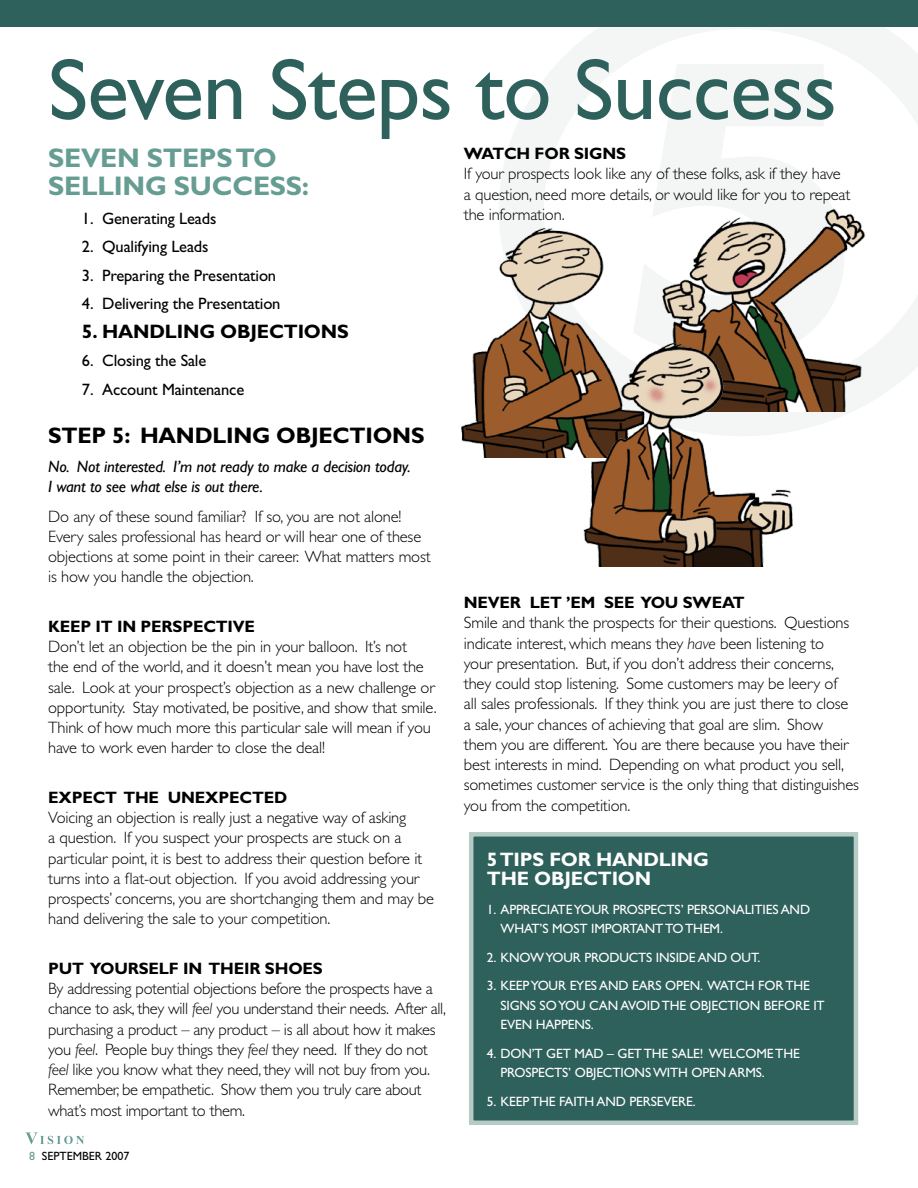
<style>
.page{position:relative;width:918px;height:1188px;background:#fff}
.page>*{position:absolute;margin:0;border:0;box-sizing:border-box;transform-origin:0 0}
.t1{font:87px "Gill Sans";letter-spacing:-.01em;color:#2f615c}
.t2{font:700 27px/28.5px "Gill Sans";letter-spacing:-.01em;color:#669d93}
.t3{font:700 22.5px "Gill Sans";letter-spacing:-.01em;color:#000}
.t4{font:700 19.5px/19.5px "Gill Sans";letter-spacing:-.01em;color:#fff}
.t5{font:700 19.5px "Gill Sans";letter-spacing:-.01em;color:#000}
.t6{font:300 16.5px/20.2px "Gill Sans";letter-spacing:-.01em;color:#000}
.t7{font:16.5px "Gill Sans";letter-spacing:-.01em;color:#000}
.t8{font:700 16.5px "Gill Sans";letter-spacing:-.01em;color:#000}
.t9{font:italic 16.5px/20.2px "Gill Sans";letter-spacing:-.01em;color:#000}
.t10{font:13.5px/19.5px "Gill Sans";letter-spacing:-.01em;color:#fff}
.t11{font:12px "Gill Sans";color:#000}
.s1{font-style:italic}
.s2{color:#669d93}
</style>
<div class="page">
<svg style="left:26px;top:1132px;width:58px;height:12px"></svg>
<svg style="left:499px;top:27px;width:418px;height:403px"></svg>
<svg style="left:633px;top:64px;width:211px;height:269px;fill:#f4f6f5"></svg>
<div style="left:471px;top:834px;width:385px;height:289px;background:#2f615c"></div>
<div style="left:469px;top:832px;width:389px;height:293px;border:4px solid #b6cac6"></div>
<img style="left:461px;top:224px;width:184px;height:233px">
<img style="left:659px;top:198px;width:207px;height:214px">
<img style="left:581px;top:333px;width:216px;height:234px">
<div style="left:0;top:0;width:918px;height:27px;background:#2f615c"></div>
<h1 class="t1" style="left:48px;top:40px;width:790px">SEVEN STEPS TO SUCCESS</h1>
<h2 class="t2" style="left:48px;top:143px;width:263px">SEVEN STEPS TO<br>SELLING SUCCESS:</h2>
<p class="t7" style="left:82px;top:209px;width:136px">1. GENERATING LEADS</p>
<p class="t7" style="left:82px;top:237px;width:128px">2. QUALIFYING LEADS</p>
<p class="t7" style="left:82px;top:266px;width:196px">3. PREPARING THE PRESENTATION</p>
<p class="t7" style="left:82px;top:294px;width:200px">4. DELIVERING THE PRESENTATION</p>
<p class="t5" style="left:82px;top:320px;width:267px">5. HANDLING OBJECTIONS</p>
<p class="t7" style="left:82px;top:351px;width:126px">6. CLOSING THE SALE</p>
<p class="t7" style="left:82px;top:380px;width:164px">7. ACCOUNT MAINTENANCE</p>
<h3 class="t3" style="left:48px;top:422px;width:376px">STEP 5: HANDLING OBJECTIONS</h3>
<p class="t9" style="left:48px;top:457px;width:364px">No. Not interested. I’m not ready to make a decision today.<br>I want to see what else is out there.</p>
<p class="t6" style="left:48px;top:506px;width:384px">Do any of these sound familiar? If so, you are not alone!<br>Every sales professional has heard or will hear one of these objections at some point in their career. What matters most is how you handle the objection.</p>
<p class="t8" style="left:48px;top:617px;width:23px">KEEP</p>
<p class="t8" style="left:96px;top:617px;width:98px">IT IN PERSPECTIVE</p>
<p class="t6" style="left:48px;top:637px;width:390px">Don’t let an objection be the pin in your balloon. It’s not<br>the end of the world, and it doesn’t mean you have lost the sale. Look at your prospect’s objection as a new challenge or opportunity. Stay motivated, be positive, and show that smile.<br>Think of how much more this particular sale will mean if you have to work even harder to close the deal!</p>
<p class="t8" style="left:48px;top:788px;width:36px">EXPECT</p>
<p class="t8" style="left:123px;top:788px;width:58px">THE UNE</p>
<p class="t8" style="left:205px;top:788px;width:26px">XPECTED</p>
<p class="t6" style="left:48px;top:808px;width:387px">Voicing an objection is really just a negative way of asking<br>a question. If you suspect your prospects are stuck on a particular point, it is best to address their question before it turns into a flat-out objection. If you avoid addressing your prospects’ concerns, you are shortchanging them and may be hand delivering the sale to your competition.</p>
<p class="t8" style="left:48px;top:959px;width:13px">PUT</p>
<p class="t8" style="left:90px;top:959px;width:234px">YOU RSELF IN THEI R SHOES</p>
<p class="t6" style="left:48px;top:979px;width:399px">By addressing potential objections before the prospects have a chance to ask, they will <span class="s1">feel</span> you understand their needs. After all, purchasing a product – any product – is all about how it makes you <span class="s1">feel</span>. People buy things they <span class="s1">feel</span> they need. If they do not <span class="s1">feel</span> like you know what they need, they will not buy from you.<br>Remember, be empathetic. Show them you truly care about what’s most important to them.</p>
<p class="t8" style="left:464px;top:144px;width:31px">WATC</p>
<p class="t8" style="left:517px;top:144px;width:79px">H FOR SIGN</p>
<p class="t8" style="left:616px;top:144px;width:11px">S</p>
<p class="t6" style="left:464px;top:164px;width:388px">If your prospects look like any of these folks, ask if they have a question, need more details, or would like for you to repeat the information.</p>
<p class="t8" style="left:464px;top:593px;width:13px">NEVE</p>
<p class="t8" style="left:510px;top:593px;width:32px">R LET</p>
<p class="t8" style="left:566px;top:593px;width:157px">’EM SEE YOU SWEAT</p>
<p class="t6" style="left:464px;top:613px;width:397px">Smile and thank the prospects for their questions. Questions indicate interest, which means they <span class="s1">have</span> been listening to<br>your presentation. But, if you don’t address their concerns, they could stop listening. Some customers may be leery of<br>all sales professionals. If they think you are just there to close a sale, your chances of achieving that goal are slim. Show them you are different. You are there because you have their best interests in mind. Depending on what product you sell, sometimes customer service is the only thing that distinguishes you from the competition.</p>
<p class="t4" style="left:487px;top:849px;width:224px">5 TIPS FOR HANDLING<br>THE OBJECTION</p>
<p class="t10" style="left:487px;top:900px;width:17px">1.APPREC</p>
<p class="t10" style="left:547px;top:900px;width:99px">IATE YOUR PROSPECTS</p>
<p class="t10" style="left:681px;top:900px;width:14px">’ PERS</p>
<p class="t10" style="left:500px;top:900px;width:308px;text-indent:214px">ONALITIES AND<br>WHAT’S MOST IMPORTANT TO THEM.</p>
<p class="t10" style="left:487px;top:948px;width:151px">2. KNOW YOUR PRODUCTS</p>
<p class="t10" style="left:656px;top:948px;width:106px">INSIDE AND OUT.</p>
<p class="t10" style="left:487px;top:976px;width:154px">3. KEEP YOUR EYES AND EARS</p>
<p class="t10" style="left:665px;top:976px;width:53px">OPEN. WATC</p>
<p class="t10" style="left:487px;top:976px;width:336px;text-indent:258px">H FOR THE<br>SIGNS SO YOU CAN AVOID THE OBJECTION BEFORE IT<br>EVEN HAPPE</p>
<p class="t10" style="left:574px;top:1015px;width:21px">NS.</p>
<p class="t10" style="left:487px;top:1044px;width:69px">4. DON’T GET</p>
<p class="t10" style="left:574px;top:1044px;width:11px">MAD</p>
<p class="t10" style="left:607px;top:1044px;width:20px">– GET</p>
<p class="t10" style="left:644px;top:1044px;width:36px">THESALE</p>
<p class="t10" style="left:700px;top:1044px;width:20px">! WELC</p>
<p class="t10" style="left:745px;top:1044px;width:55px">OME THE</p>
<p class="t10" style="left:487px;top:1063px;width:11px">PR</p>
<p class="t10" style="left:514px;top:1063px;width:19px">OSPECTS</p>
<p class="t10" style="left:568px;top:1063px;width:170px">’ OBJECTIONS WITH OPEN ARMS</p>
<p class="t10" style="left:762px;top:1063px;width:4px">.</p>
<p class="t10" style="left:487px;top:1092px;width:151px">5.KEEP THE FAITH AND PERSE</p>
<p class="t10" style="left:664px;top:1092px;width:34px">VERE.</p>
<p class="t11" style="left:29px;top:1149px;width:102px"><span class="s2">8</span> SEPTEMBER 2007</p>
</div>
